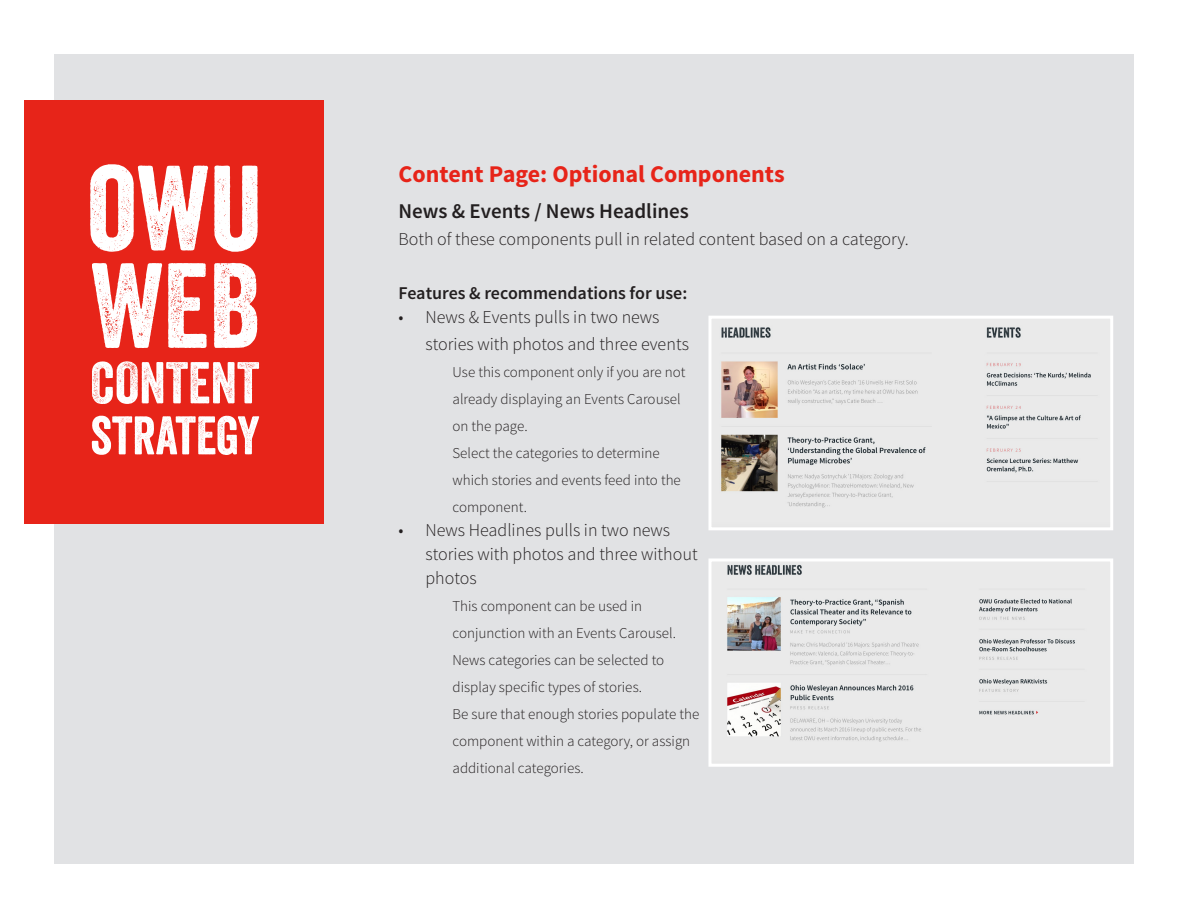
<style>
.page{position:relative;width:1188px;height:918px;background:#fff}
.page>*{position:absolute;margin:0;border:0;box-sizing:border-box;transform-origin:0 0}
.t1{font:117px/97.5px "Veneer";color:#fff}
.t2{font:57px "Veneer";color:#fff}
.t3{font:52.5px "Veneer";color:#fff}
.t4{font:700 24px "Source Sans Pro";color:#e72419}
.t5{font:600 21px "Source Sans Pro";color:#231f20}
.t6{font:300 18px/24px "Source Sans Pro";color:#231f20}
.t7{font:600 18px "Source Sans Pro";color:#231f20}
.t8{font:300 15px/27px "Source Sans Pro";color:#231f20}
</style>
<div class="page">
<div style="left:54px;top:54px;width:1080px;height:810px;background:#e1e2e4"></div>
<div style="left:25px;top:100px;width:299px;height:424px;background:#e72419"></div>
<img style="left:721px;top:327px;width:370px;height:181px">
<div style="left:708px;top:316px;width:405px;height:214px;border:3px solid #fff"></div>
<img style="left:727px;top:565px;width:348px;height:177px">
<div style="left:708px;top:558px;width:405px;height:209px;border:3px solid #fff"></div>
<h1 class="t1" style="left:87px;top:159px;width:177px">OWU<br>WEB</h1>
<h2 class="t2" style="left:91px;top:348px;width:170px">CONTENT</h2>
<h3 class="t3" style="left:90px;top:403px;width:171px">STRATEGY</h3>
<h3 class="t4" style="left:399px;top:158px;width:388px">Content Page: Optional Components</h3>
<h3 class="t5" style="left:399px;top:198px;width:292px">News &amp; Events / News Headlines</h3>
<p class="t6" style="left:399px;top:227px;width:512px">Both of these components pull in related content based on a category.</p>
<p class="t7" style="left:399px;top:281px;width:290px">Features &amp; recommendations for use:</p>
<p class="t6" style="left:426px;top:303px;width:265px;line-height:27px;text-indent:-27px">• News &amp; Events pulls in two news stories with photos and three events</p>
<p class="t8" style="left:453px;top:358px;width:234px">Use this component only if you are not already displaying an Events Carousel on the page.<br>Select the categories to determine which stories and events feed into the component.</p>
<p class="t6" style="left:426px;top:518px;width:274px;text-indent:-27px">• News Headlines pulls in two news stories with photos and three without photos</p>
<p class="t8" style="left:453px;top:592px;width:248px">This component can be used in conjunction with an Events Carousel.<br>News categories can be selected to display specific types of stories.<br>Be sure that enough stories populate the component within a category, or assign additional categories.</p>
</div>
